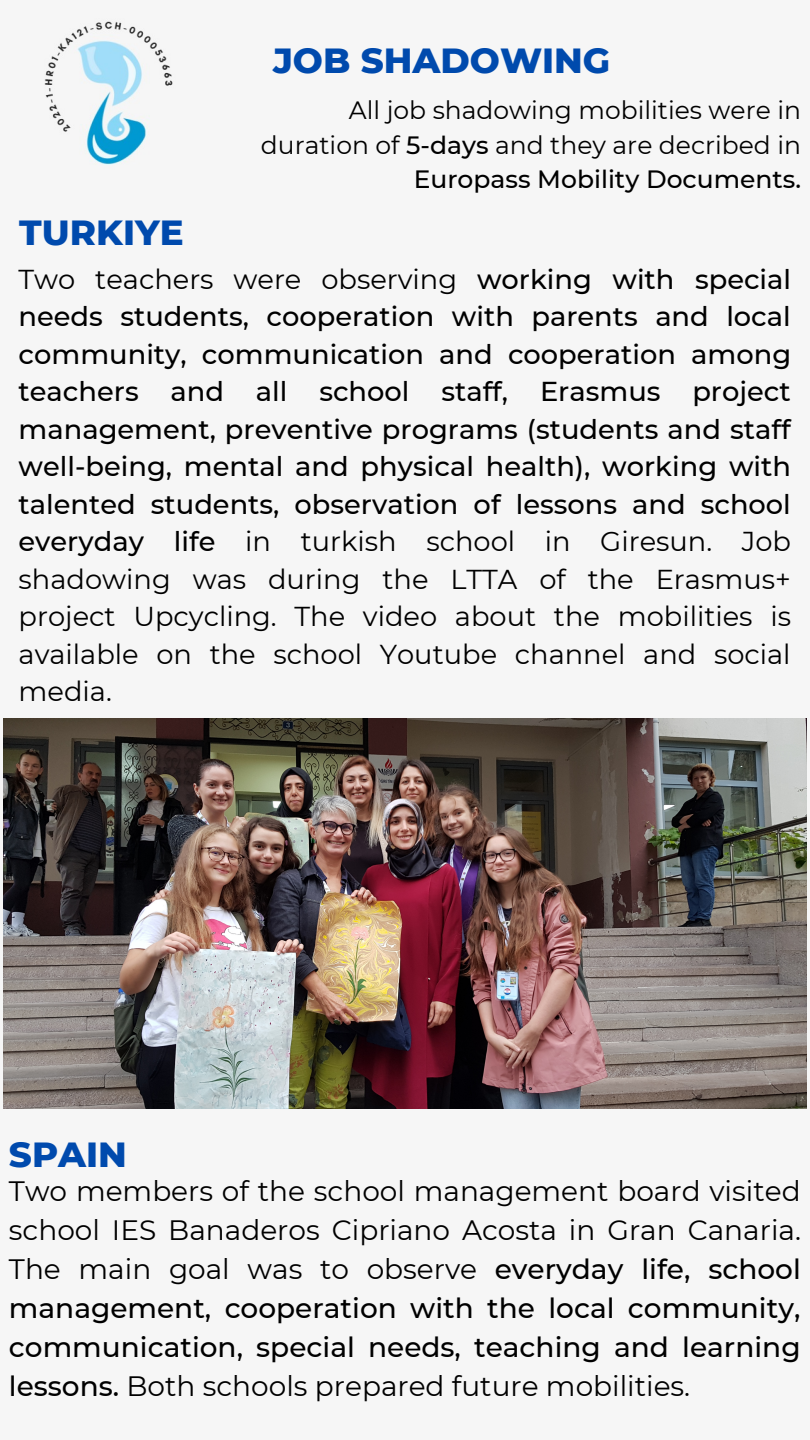
<style>
.page{position:relative;width:810px;height:1440px;background:#f6f6f6}
.page>*{position:absolute;margin:0;border:0;box-sizing:border-box;transform-origin:0 0}
.t1{font:800 35.6px "Montserrat";color:#004aad}
.t2{font:28px/39px "Montserrat";color:#000;text-align:justify}
.t3{font:500 27.3px/37.5px "Montserrat";color:#000;text-align:justify}
.t4{font:25px/34.5px "Montserrat";color:#000;text-align:right}
.s1{font-weight:500}
.s2{font-weight:400}
</style>
<div class="page">
<img style="left:44px;top:21px;width:129px;height:144px">
<img style="left:4px;top:719px;width:802px;height:390px">
<p class="t1" style="left:273px;top:38px;width:339px">JOB SHADOWING</p>
<p class="t1" style="left:19px;top:210px;width:166px">TURKIYE</p>
<p class="t4" style="left:261px;top:93px;width:542px">All job shadowing mobilities were in duration of <span class="s1">5-days</span> and they are decribed in<br><span class="s1">Europass Mobility Documents.</span></p>
<p class="t3" style="left:19px;top:260px;width:774px"><span class="s2">Two teachers were observing</span> working with special needs students, cooperation with parents and local community, communication and cooperation among teachers and all school staff, Erasmus project management, preventive programs (students and staff well-being, mental and physical health), working with talented students, observation of lessons and school everyday life <span class="s2">in turkish school in Giresun. Job shadowing was during the LTTA of the Erasmus+ project Upcycling. The video about the mobilities is available on the school Youtube channel and social media.</span></p>
<p class="t1" style="left:9px;top:1132px;width:120px">SPAIN</p>
<p class="t2" style="left:9px;top:1171px;width:794px">Two members of the school management board visited school IES Banaderos Cipriano Acosta in Gran Canaria.<br>The main goal was to observe <span class="s1">everyday life, school management, cooperation with the local community, communication, special needs, teaching and learning lessons.</span> Both schools prepared future mobilities.</p>
</div>
